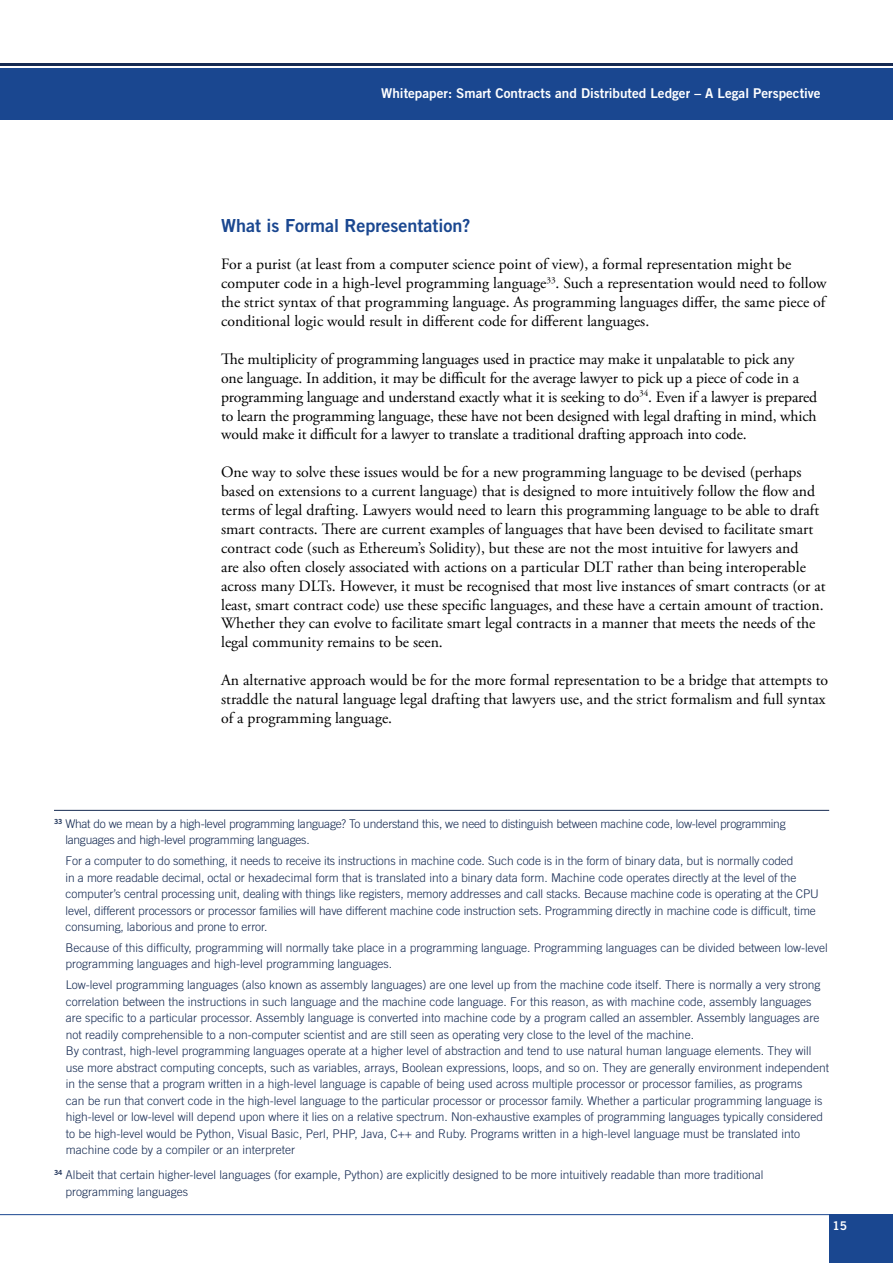
<style>
.page{position:relative;width:893px;height:1263px;background:#fff}
.page>*{position:absolute;margin:0;border:0;box-sizing:border-box;transform-origin:0 0}
.t1{font:18px "Trade Gothic LT Std Bd 2";color:#1a4790}
.t2{font:15.75px/18.9px "Adobe Garamond Pro";color:#000}
.t3{font:13.5px "Trade Gothic LT Std Bd 2";color:#fff}
.t4{font:300 12px/16.5px "Trade Gothic LT Std";color:#152a52}
.t5{font:300 12px/16.5px "Trade Gothic LT Std";letter-spacing:-.02em;color:#152a52}
.t6{font:12px "Trade Gothic Bold Two";color:#fff}
</style>
<div class="page">
<div style="left:0;top:68px;width:893px;height:51px;background:#1a4790"></div>
<hr style="left:0;top:64px;width:893px;height:2px;background:#152a52">
<div style="left:829px;top:1214px;width:64px;height:49px;background:#1a4790"></div>
<hr style="left:0;top:1214px;width:829px;height:1px;background:#1a4790">
<hr style="left:54px;top:810px;width:775px;height:1px;background:#152a52">
<p class="t3" style="left:381px;top:85px;width:441px">Whitepaper: Smart Contracts and Distributed Ledger – A Legal Perspective</p>
<h1 class="t1" style="left:221px;top:214px;width:251px">What is Formal Representation?</h1>
<p class="t2" style="left:221px;top:255px;width:607px">For a purist (at least from a computer science point of view), a formal representation might be computer code in a high-level programming language<sup>33</sup>. Such a representation would need to follow the strict syntax of that programming language. As programming languages differ, the same piece of conditional logic would result in different code for different languages.</p>
<p class="t2" style="left:221px;top:350px;width:598px">The multiplicity of programming languages used in practice may make it unpalatable to pick any one language. In addition, it may be difficult for the average lawyer to pick up a piece of code in a programming language and understand exactly what it is seeking to do<sup>34</sup>. Even if a lawyer is prepared to learn the programming language, these have not been designed with legal drafting in mind, which would make it difficult for a lawyer to translate a traditional drafting approach into code.</p>
<p class="t2" style="left:221px;top:463px;width:606px">One way to solve these issues would be for a new programming language to be devised (perhaps based on extensions to a current language) that is designed to more intuitively follow the flow and terms of legal drafting. Lawyers would need to learn this programming language to be able to draft smart contracts. There are current examples of languages that have been devised to facilitate smart contract code (such as Ethereum’s Solidity), but these are not the most intuitive for lawyers and<br>are also often closely associated with actions on a particular DLT rather than being interoperable across many DLTs. However, it must be recognised that most live instances of smart contracts (or at least, smart contract code) use these specific languages, and these have a certain amount of traction.<br>Whether they can evolve to facilitate smart legal contracts in a manner that meets the needs of the legal community remains to be seen.</p>
<h2 class="t2" style="left:221px;top:671px;width:609px">An alternative approach would be for the more formal representation to be a bridge that attempts to straddle the natural language legal drafting that lawyers use, and the strict formalism and full syntax of a programming language.</h2>
<p class="t5" style="left:65px;top:815px;width:722px;text-indent:-11px"><sup>33</sup> What do we mean by a high-level programming language? To understand this, we need to distinguish between machine code, low-level programming languages and high-level programming languages.</p>
<p class="t4" style="left:66px;top:852px;width:755px;text-indent:-12px"><sup>33</sup> For a computer to do something, it needs to receive its instructions in machine code. Such code is in the form of binary data, but is normally coded<br>in a more readable decimal, octal or hexadecimal form that is translated into a binary data form. Machine code operates directly at the level of the computer’s central processing unit, dealing with things like registers, memory addresses and call stacks. Because machine code is operating at the CPU level, different processors or processor families will have different machine code instruction sets. Programming directly in machine code is difficult, time consuming, laborious and prone to error.</p>
<p class="t4" style="left:65px;top:939px;width:764px;text-indent:-11px"><sup>33</sup> Because of this difficulty, programming will normally take place in a programming language. Programming languages can be divided between low-level programming languages and high-level programming languages.</p>
<p class="t4" style="left:66px;top:976px;width:765px;text-indent:-12px"><sup>33</sup> Low-level programming languages (also known as assembly languages) are one level up from the machine code itself. There is normally a very strong correlation between the instructions in such language and the machine code language. For this reason, as with machine code, assembly languages are specific to a particular processor. Assembly language is converted into machine code by a program called an assembler. Assembly languages are not readily comprehensible to a non-computer scientist and are still seen as operating very close to the level of the machine.<br>By contrast, high-level programming languages operate at a higher level of abstraction and tend to use natural human language elements. They will use more abstract computing concepts, such as variables, arrays, Boolean expressions, loops, and so on. They are generally environment independent in the sense that a program written in a high-level language is capable of being used across multiple processor or processor families, as programs<br>can be run that convert code in the high-level language to the particular processor or processor family. Whether a particular programming language is high-level or low-level will depend upon where it lies on a relative spectrum. Non-exhaustive examples of programming languages typically considered to be high-level would be Python, Visual Basic, Perl, PHP, Java, C++ and Ruby. Programs written in a high-level language must be translated into machine code by a compiler or an interpreter</p>
<p class="t4" style="left:65px;top:1166px;width:700px;text-indent:-11px"><sup>34</sup> Albeit that certain higher-level languages (for example, Python) are explicitly designed to be more intuitively readable than more traditional programming languages</p>
<p class="t6" style="left:833px;top:1219px;width:16px">15</p>
</div>
